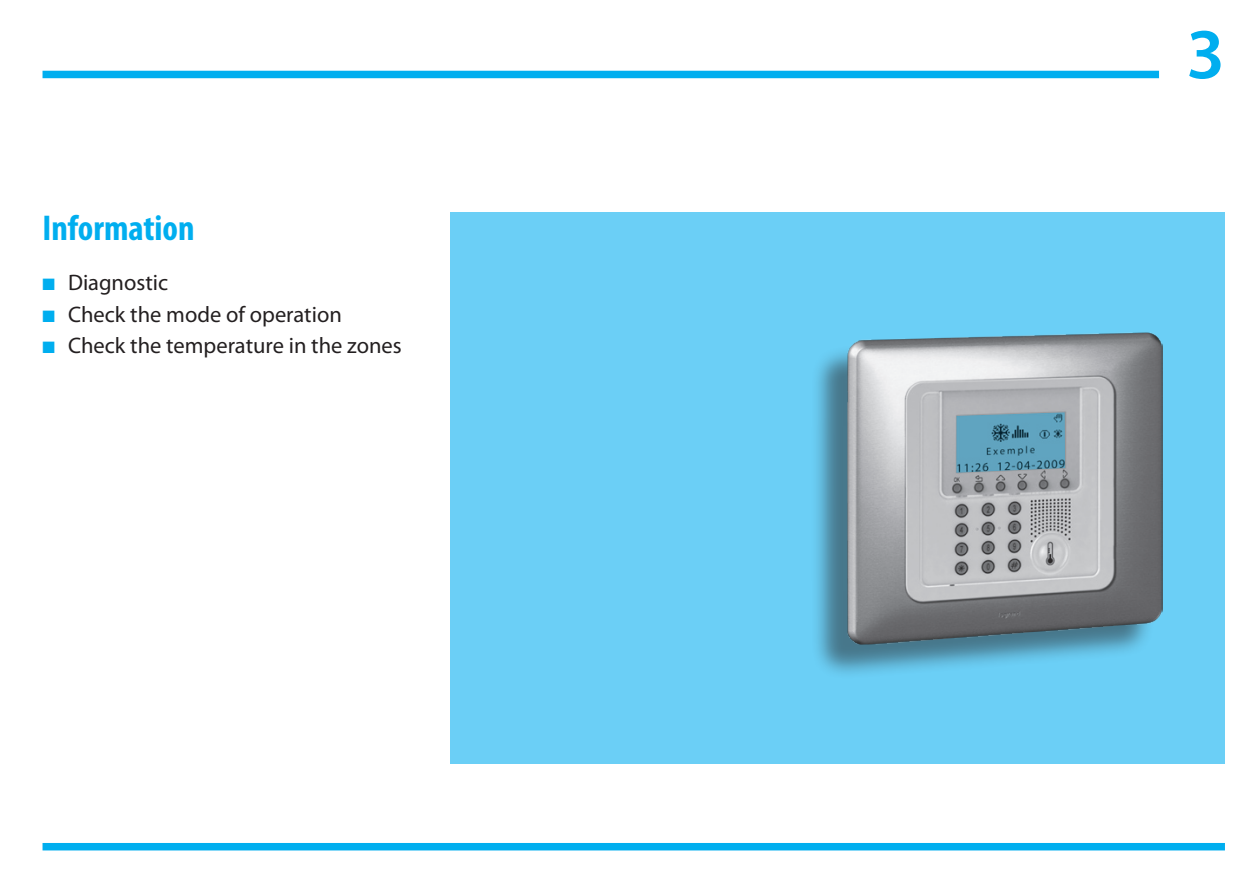
<style>
.page{position:relative;width:1259px;height:893px;background:#fff}
.page>*{position:absolute;margin:0;border:0;box-sizing:border-box;transform-origin:0 0}
.t1{font:600 72px "Myriad Pro";color:#00aeef}
.Titolo_1{font:700 condensed 36px "Myriad Pro";color:#00aeef}
.Separatori_2{font:22.5px "Myriad Pro";color:#231f20}
.s1{color:#00aeef}
</style>
<div class="page">
<div style="left:451px;top:213px;width:774px;height:551px;background:#6bcff6"></div>
<div style="left:43px;top:71px;width:1116px;height:7px;background:#00aeef"></div>
<div style="left:43px;top:843px;width:1182px;height:7px;background:#00aeef"></div>
<div style="left:809px;top:337px;width:346px;height:342px;background:#231f20;opacity:.5"></div>
<img style="left:848px;top:333px;width:314px;height:311px">
<img style="left:956px;top:412px;width:109px;height:61px">
<p class="Titolo_1" style="left:43px;top:206px;width:154px">Information</p>
<p class="Separatori_2" style="left:43px;top:269px;width:127px"><span class="s1">■</span> Diagnostic</p>
<p class="Separatori_2" style="left:43px;top:300px;width:301px"><span class="s1">■</span> Check the mode of operation</p>
<p class="Separatori_2" style="left:43px;top:332px;width:361px"><span class="s1">■</span> Check the temperature in the zones</p>
<p class="t1" style="left:1186px;top:8px;width:40px">3</p>
</div>
